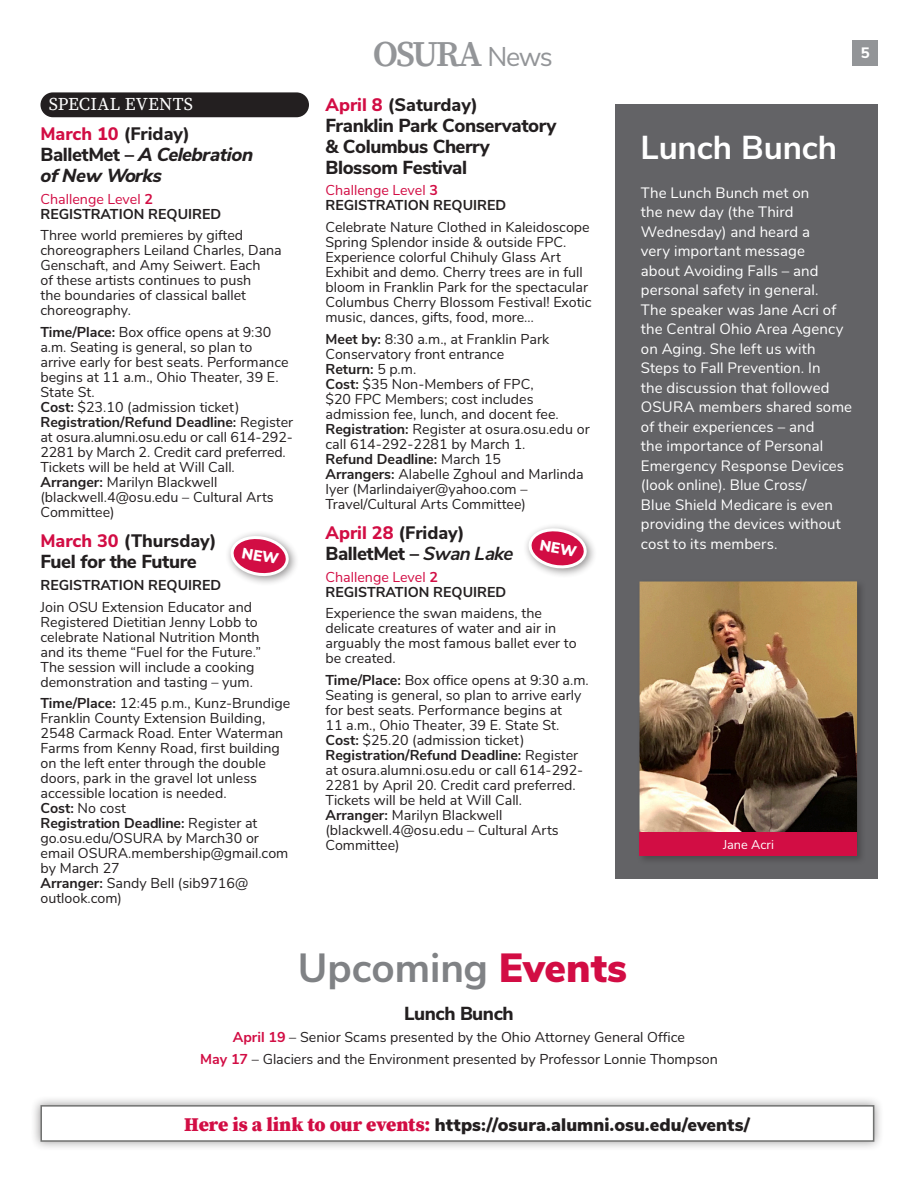
<style>
.page{position:relative;width:918px;height:1188px;background:#fff}
.page>*{position:absolute;margin:0;border:0;box-sizing:border-box;transform-origin:0 0}
.t1{font:700 40.5px "Buckeye Sans";color:#808285}
.t2{font:600 36px "Buckeye Serif";letter-spacing:-.065em;color:#939598}
.t3{font:700 33px "Buckeye Sans";letter-spacing:-.005em;color:#fff}
.t4{font:800 18.75px/21px "Buckeye Sans";letter-spacing:-.02em;color:#231f20}
.t5{font:italic 800 18.75px/21px "Buckeye Sans";letter-spacing:-.02em;color:#231f20}
.t6{font:800 18px "Buckeye Sans";color:#231f20}
.t7{font:900 18px "Buckeye Sans";letter-spacing:.005em;color:#231f20}
.t8{font:18px "Buckeye Serif";letter-spacing:.01em;color:#fff}
.t9{font:15px/19.5px "Buckeye Sans";letter-spacing:.005em;color:#fff}
.t10{font:800 15px "Buckeye Sans";color:#fff}
.t11{font:14.25px/15px "Buckeye Sans";color:#231f20}
.t12{font:700 14.25px/15px "Buckeye Sans";color:#231f20}
.t13{font:12.75px "Buckeye Sans";color:#fff}
.s1{color:#d20d44}
.s2{font-style:normal}
.s3{font-weight:400;color:#d20d44}
.s4{font-weight:700}
.s5{font-family:"Buckeye Sans";font-weight:400;font-size:27px}
.s6{font-weight:700;font-style:italic}
.s7{font-weight:900;color:#d20d44}
.s8{font-weight:700;color:#d20d44}
.s9{font-family:"Buckeye Serif";font-size:19.5px;color:#d20d44}
</style>
<div class="page">
<div style="left:40px;top:92px;width:269px;height:25px;background:#231f20;border-radius:12px"></div>
<div style="left:853px;top:40px;width:25px;height:26px;background:#939598"></div>
<div style="left:225px;top:530px;width:74px;height:57px;background:#231f20;opacity:.5"></div>
<div style="left:31px;top:1095px;width:853px;height:57px;background:#231f20;opacity:.46"></div>
<div style="left:40px;top:1105px;width:834px;height:37px;background:#fff;border:2px solid #717271"></div>
<div style="left:523px;top:522px;width:74px;height:57px;background:#231f20;opacity:.5"></div>
<div style="left:616px;top:105px;width:262px;height:774px;background:#636366"></div>
<div style="left:637px;top:578px;width:230px;height:287px;background:#231f20;opacity:.35"></div>
<img style="left:640px;top:581px;width:217px;height:252px">
<div style="left:640px;top:833px;width:217px;height:23px;background:#d20d44"></div>
<svg style="left:227px;top:532px;width:65px;height:45px"></svg>
<svg style="left:525px;top:524px;width:65px;height:46px"></svg>
<p class="t8" style="left:49px;top:92px;width:146px">SPECIAL EVENTS</p>
<p class="t6" style="left:40px;top:120px;width:151px"><span class="s1">March 10</span> (Friday)</p>
<h3 class="t5" style="left:40px;top:143px;width:214px"><span class="s2">BalletMet –</span> A Celebration of New Works</h3>
<p class="t12" style="left:40px;top:190px;width:182px"><span class="s3">Challenge Level</span> <span class="s1">2<br></span>REGISTRATION REQUIRED</p>
<p class="t11" style="left:40px;top:227px;width:243px">Three world premieres by gifted choreographers Leiland Charles, Dana<br>Genschaft, and Amy Seiwert. Each<br>of these artists continues to push<br>the boundaries of classical ballet choreography.</p>
<p class="t11" style="left:40px;top:324px;width:254px"><span class="s4">Time/Place:</span> Box office opens at 9:30 a.m. Seating is general, so plan to<br>arrive early for best seats. Performance begins at 11 a.m., Ohio Theater, 39 E.<br>State St.<br><span class="s4">Cost:</span> $23.10 (admission ticket)<br><span class="s4">Registration/Refund Deadline:</span> Register at osura.alumni.osu.edu or call 614-292-<br>2281 by March 2. Credit card preferred.<br>Tickets will be held at Will Call.<br><span class="s4">Arranger:</span> Marilyn Blackwell (blackwell.4@osu.edu – Cultural Arts<br>Committee)</p>
<p class="t6" style="left:40px;top:528px;width:178px"><span class="s1">March 30</span> (Thursday)</p>
<h3 class="t4" style="left:40px;top:550px;width:158px">Fuel for the Future</h3>
<p class="t12" style="left:40px;top:577px;width:182px">REGISTRATION REQUIRED</p>
<p class="t11" style="left:40px;top:598px;width:222px">Join OSU Extension Educator and Registered Dietitian Jenny Lobb to celebrate National Nutrition Month and its theme “Fuel for the Future.” The session will include a cooking demonstration and tasting – yum.</p>
<p class="t11" style="left:40px;top:695px;width:251px"><span class="s4">Time/Place:</span> 12:45 p.m., Kunz-Brundige<br>Franklin County Extension Building,<br>2548 Carmack Road. Enter Waterman<br>Farms from Kenny Road, first building on the left enter through the double doors, park in the gravel lot unless accessible location is needed.<br><span class="s4">Cost:</span> No cost<br><span class="s4">Registration Deadline:</span> Register at go.osu.edu/OSURA by March30 or email OSURA.membership@gmail.com by March 27<br><span class="s4">Arranger:</span> Sandy Bell (sib9716@ outlook.com)</p>
<h2 class="t2" style="left:373px;top:29px;width:181px">OSURA <span class="s5">News</span></h2>
<p class="t10" style="left:861px;top:42px;width:10px">5</p>
<p class="t6" style="left:326px;top:91px;width:154px"><span class="s1">April 8</span> (Saturday)</p>
<h3 class="t4" style="left:326px;top:114px;width:233px">Franklin Park Conservatory &amp; Columbus Cherry<br>Blossom Festival</h3>
<p class="t12" style="left:326px;top:182px;width:182px"><span class="s3">Challenge Level</span> <span class="s1">3<br></span>REGISTRATION REQUIRED</p>
<p class="t11" style="left:326px;top:219px;width:268px">Celebrate Nature Clothed in Kaleidoscope Spring Splendor inside &amp; outside FPC.<br>Experience colorful Chihuly Glass Art Exhibit and demo. Cherry trees are in full bloom in Franklin Park for the spectacular Columbus Cherry Blossom Festival! Exotic music, dances, gifts, food, more…</p>
<p class="t11" style="left:326px;top:331px;width:266px"><span class="s4">Meet by:</span> 8:30 a.m., at Franklin Park<br>Conservatory front entrance<br><span class="s4">Return:</span> 5 p.m.<br><span class="s4">Cost:</span> $35 Non-Members of FPC,<br>$20 FPC Members; cost includes admission fee, lunch, and docent fee.<br><span class="s4">Registration:</span> Register at osura.osu.edu or call 614-292-2281 by March 1.<br><span class="s4">Refund Deadline:</span> March 15<br><span class="s4">Arrangers:</span> Alabelle Zghoul and Marlinda<br>Iyer (Marlindaiyer@yahoo.com –<br>Travel/Cultural Arts Committee)</p>
<p class="t6" style="left:326px;top:519px;width:141px"><span class="s1">April 28</span> (Friday)</p>
<h3 class="t4" style="left:326px;top:542px;width:189px">BalletMet – <span class="s6">Swan Lake</span></h3>
<p class="t12" style="left:326px;top:568px;width:182px"><span class="s3">Challenge Level</span> <span class="s1">2<br></span>REGISTRATION REQUIRED</p>
<p class="t11" style="left:326px;top:605px;width:253px">Experience the swan maidens, the delicate creatures of water and air in arguably the most famous ballet ever to be created.</p>
<p class="t11" style="left:326px;top:672px;width:265px"><span class="s4">Time/Place:</span> Box office opens at 9:30 a.m.<br>Seating is general, so plan to arrive early for best seats. Performance begins at<br>11 a.m., Ohio Theater, 39 E. State St.<br><span class="s4">Cost:</span> $25.20 (admission ticket)<br><span class="s4">Registration/Refund Deadline:</span> Register at osura.alumni.osu.edu or call 614-292- 2281 by April 20. Credit card preferred.<br>Tickets will be held at Will Call.<br><span class="s4">Arranger:</span> Marilyn Blackwell (blackwell.4@osu.edu – Cultural Arts Committee)</p>
<h3 class="t3" style="left:640px;top:124px;width:198px">Lunch Bunch</h3>
<p class="t9" style="left:641px;top:182px;width:213px">The Lunch Bunch met on<br>the new day (the Third<br>Wednesday) and heard a<br>very important message<br>about Avoiding Falls – and personal safety in general.<br>The speaker was Jane Acri of the Central Ohio Area Agency on Aging. She left us with<br>Steps to Fall Prevention. In<br>the discussion that followed<br>OSURA members shared some of their experiences – and<br>the importance of Personal<br>Emergency Response Devices (look online). Blue Cross/<br>Blue Shield Medicare is even providing the devices without cost to its members.</p>
<p class="t13" style="left:723px;top:835px;width:52px">Jane Acri</p>
<h1 class="t1" style="left:298px;top:938px;width:331px">Upcoming <span class="s7">Events</span></h1>
<h3 class="t4" style="left:404px;top:1002px;width:111px">Lunch Bunch</h3>
<p class="t11" style="left:200px;top:1025px;width:519px;line-height:21.8px;text-align:center"><span class="s8">April 19</span> – Senior Scams presented by the Ohio Attorney General Office<br><span class="s8">May 17</span> – Glaciers and the Environment presented by Professor Lonnie Thompson</p>
<p class="t7" style="left:184px;top:1111px;width:567px"><span class="s9">Here is a link to our events:</span> https://osura.alumni.osu.edu/events/</p>
</div>
